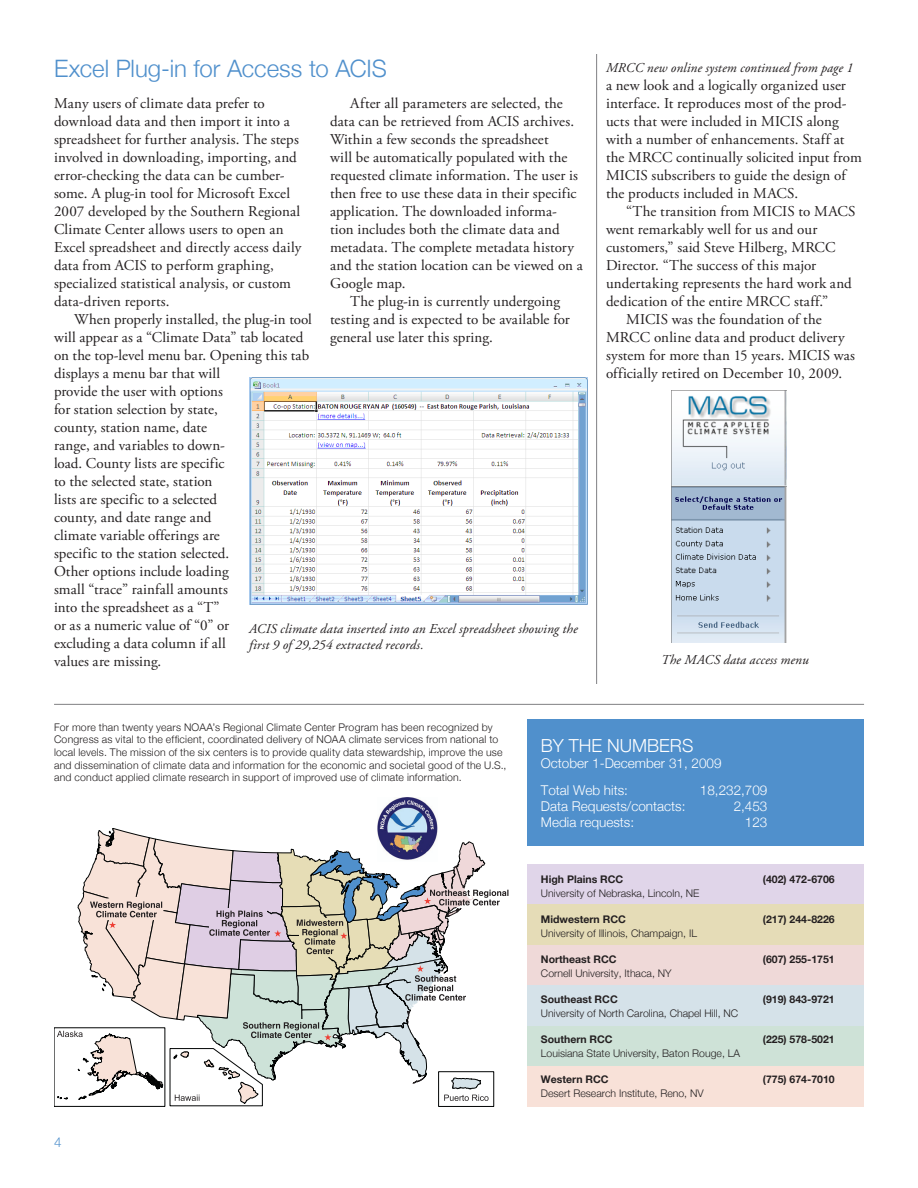
<style>
.page{position:relative;width:918px;height:1188px;background:#fff}
.page>*{position:absolute;margin:0;border:0;box-sizing:border-box;transform-origin:0 0}
.heading{font:300 24px "Helvetica Neue";letter-spacing:-.005em;color:#5090cc}
.t1{font:300 18px "Helvetica Neue";color:#fff}
.body{font:15px/18px "Adobe Garamond Pro";letter-spacing:.005em;color:#231f20}
.t2{font:italic 13.5px/16.2px "Adobe Garamond Pro";letter-spacing:.01em;color:#231f20}
.t3{font:300 13.5px "Helvetica Neue";color:#fff}
.t4{font:300 13.5px "Helvetica Neue";color:#5090cc}
.t5{font:300 10.5px/12.6px "Helvetica Neue";letter-spacing:.01em;color:#231f20}
.t6{font:700 10.5px "Helvetica Neue";color:#231f20}
</style>
<div class="page">
<div style="left:527px;top:720px;width:337px;height:126px;background:#5090cc"></div>
<div style="left:527px;top:864px;width:337px;height:40px;background:#e0d5e9"></div>
<div style="left:527px;top:904px;width:337px;height:41px;background:#e5dcb7"></div>
<div style="left:527px;top:945px;width:337px;height:41px;background:#efd9d8"></div>
<div style="left:527px;top:986px;width:337px;height:40px;background:#d5e2e9"></div>
<div style="left:527px;top:1026px;width:337px;height:40px;background:#cee2d7"></div>
<div style="left:527px;top:1066px;width:337px;height:41px;background:#f8e1d8"></div>
<svg style="left:54px;top:828px;width:454px;height:279px"></svg>
<img style="left:378px;top:797px;width:60px;height:64px">
<hr style="left:54px;top:704px;width:810px;height:1px;background:#808083">
<hr style="left:596px;top:54px;width:1px;height:630px;background:#808083">
<img style="left:249px;top:378px;width:339px;height:226px">
<img style="left:671px;top:390px;width:115px;height:252px">
<p class="heading" style="left:54px;top:54px;width:334px">Excel Plug-in for Access to ACIS</p>
<p class="body" style="left:330px;top:95px;width:254px;text-indent:20px">After all parameters are selected, the data can be retrieved from ACIS archives.<br>Within a few seconds the spreadsheet<br>will be automatically populated with the requested climate information. The user is then free to use these data in their specific application. The downloaded informa&shy;tion includes both the climate data and metadata. The complete metadata history and the station location can be viewed on a Google map.</p>
<p class="body" style="left:330px;top:293px;width:241px;text-indent:20px">The plug-in is currently undergoing testing and is expected to be available for general use later this spring.</p>
<p class="body" style="left:54px;top:95px;width:249px">Many users of climate data prefer to download data and then import it into a spreadsheet for further analysis. The steps involved in downloading, importing, and error-checking the data can be cumber&shy;some. A plug-in tool for Microsoft Excel 2007 developed by the Southern Regional Climate Center allows users to open an Excel spreadsheet and directly access daily data from ACIS to perform graphing, specialized statistical analysis, or custom data-driven reports.</p>
<p class="body" style="left:54px;top:311px;width:260px;text-indent:20px">When properly installed, the plug-in tool will appear as a “Climate Data” tab located on the top-level menu bar. Opening this tab displays a menu bar that will<br>provide the user with options<br>for station selection by state,<br>county, station name, date<br>range, and variables to down-<br>load. County lists are specific<br>to the selected state, station<br>lists are specific to a selected<br>county, and date range and<br>climate variable offerings are<br>specific to the station selected.<br>Other options include loading<br>small “trace” rainfall amounts<br>into the spreadsheet as a “T”<br>or as a numeric value of “0” or<br>excluding a data column if all<br>values are missing.</p>
<p class="t2" style="left:249px;top:621px;width:330px">ACIS climate data inserted into an Excel spreadsheet showing the first 9 of 29,254 extracted records.</p>
<p class="t2" style="left:606px;top:60px;width:249px">MRCC new online system continued from page 1</p>
<p class="body" style="left:606px;top:77px;width:257px">a new look and a logically organized user interface. It reproduces most of the prod&shy;ucts that were included in MICIS along with a number of enhancements. Staff at the MRCC continually solicited input from MICIS subscribers to guide the design of the products included in MACS.</p>
<p class="body" style="left:606px;top:203px;width:251px;text-indent:20px">“The transition from MICIS to MACS went remarkably well for us and our customers,” said Steve Hilberg, MRCC Director. “The success of this major undertaking represents the hard work and dedication of the entire MRCC staff.”</p>
<p class="body" style="left:606px;top:311px;width:251px;text-indent:20px">MICIS was the foundation of the MRCC online data and product delivery system for more than 15 years. MICIS was officially retired on December 10, 2009.</p>
<p class="t2" style="left:661px;top:652px;width:149px">The MACS data access menu</p>
<p class="t5" style="left:54px;top:720px;width:454px">For more than twenty years NOAA’s Regional Climate Center Program has been recognized by Congress as vital to the efficient, coordinated delivery of NOAA climate services from national to local levels. The mission of the six centers is to provide quality data stewardship, improve the use and dissemination of climate data and information for the economic and societal good of the U.S., and conduct applied climate research in support of improved use of climate information.</p>
<p class="t4" style="left:54px;top:1134px;width:9px">4</p>
<p class="t1" style="left:541px;top:734px;width:154px">BY THE NUMBERS</p>
<p class="t3" style="left:541px;top:755px;width:182px">October 1-December 31, 2009</p>
<p class="t3" style="left:541px;top:782px;width:89px">Total Web hits:</p>
<p class="t3" style="left:700px;top:782px;width:69px">18,232,709</p>
<p class="t3" style="left:541px;top:798px;width:146px">Data Requests/contacts:</p>
<p class="t3" style="left:734px;top:798px;width:35px">2,453</p>
<p class="t3" style="left:541px;top:814px;width:95px">Media requests:</p>
<p class="t3" style="left:745px;top:814px;width:24px">123</p>
<p class="t6" style="left:541px;top:873px;width:84px">High Plains RCC</p>
<p class="t6" style="left:763px;top:873px;width:73px">(402) 472-6706</p>
<p class="t5" style="left:541px;top:886px;width:160px">University of Nebraska, Lincoln, NE</p>
<p class="t6" style="left:541px;top:913px;width:86px">Midwestern RCC</p>
<p class="t6" style="left:763px;top:913px;width:73px">(217) 244-8226</p>
<p class="t5" style="left:541px;top:926px;width:158px">University of Illinois, Champaign, IL</p>
<p class="t6" style="left:541px;top:953px;width:77px">Northeast RCC</p>
<p class="t6" style="left:763px;top:953px;width:73px">(607) 255-1751</p>
<p class="t5" style="left:541px;top:966px;width:132px">Cornell University, Ithaca, NY</p>
<p class="t6" style="left:541px;top:993px;width:78px">Southeast RCC</p>
<p class="t6" style="left:763px;top:993px;width:73px">(919) 843-9721</p>
<p class="t5" style="left:541px;top:1006px;width:199px">University of North Carolina, Chapel Hill, NC</p>
<p class="t6" style="left:541px;top:1033px;width:73px">Southern RCC</p>
<p class="t6" style="left:763px;top:1033px;width:73px">(225) 578-5021</p>
<p class="t5" style="left:541px;top:1047px;width:201px">Louisiana State University, Baton Rouge, LA</p>
<p class="t6" style="left:541px;top:1073px;width:69px">Western RCC</p>
<p class="t6" style="left:763px;top:1073px;width:73px">(775) 674-7010</p>
<p class="t5" style="left:541px;top:1087px;width:164px">Desert Research Institute, Reno, NV</p>
</div>
